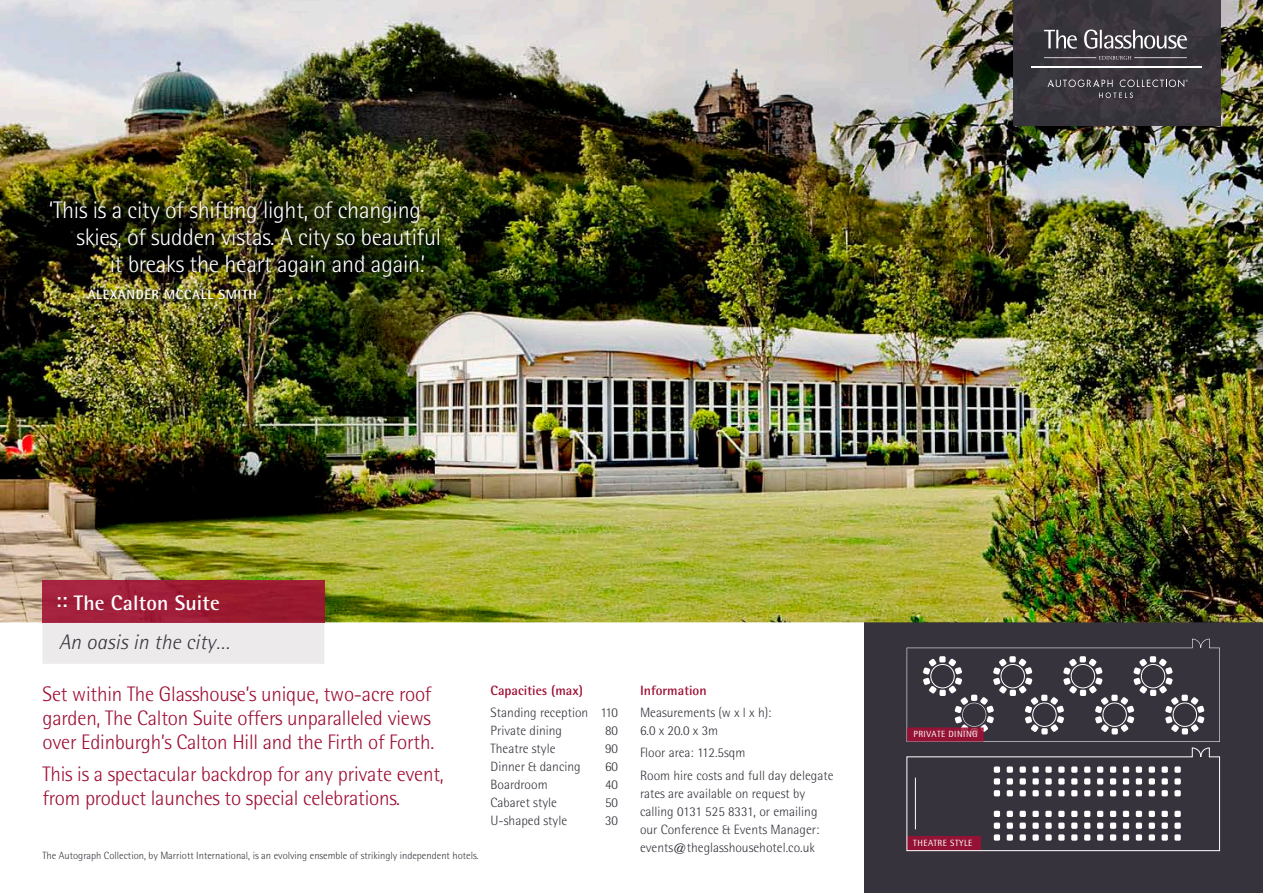
<style>
.page{position:relative;width:1263px;height:893px;background:#fff}
.page>*{position:absolute;margin:0;border:0;box-sizing:border-box;transform-origin:0 0}
.t1{font:300 24px "Rotis Semi Sans";letter-spacing:-.01em;color:#fff}
.t2{font:300 21px/24px "Rotis Semi Sans";letter-spacing:-.01em;color:#9d0e33}
.t3{font:italic 300 21px "Rotis Semi Sans";letter-spacing:.01em;color:#36333c}
.t4{font:700 21px "Rotis Semi Sans";letter-spacing:.01em;color:#fff}
.t5{font:300 13.5px/18px "Rotis Semi Sans";color:#36333c}
.t6{font:700 13.5px "Rotis Semi Sans";color:#9d0e33}
.t7{font:700 13.35px "Rotis Semi Sans";letter-spacing:.05em;color:#fff}
.t8{font:300 10.5px "Rotis Semi Sans";color:#36333c}
.t9{font:9px "Rotis Semi Sans";letter-spacing:.05em;color:#fff}
</style>
<div class="page">
<div style="left:864px;top:581px;width:399px;height:312px;background:#36333c"></div>
<img style="left:0;top:0;width:1263px;height:622px">
<div style="left:43px;top:623px;width:281px;height:41px;background:#eceaeb"></div>
<img style="left:43px;top:581px;width:281px;height:41px">
<hr style="left:43px;top:622px;width:281px;height:1px;background:#a92845">
<img style="left:1013px;top:0;width:207px;height:125px">
<img style="left:1032px;top:67px;width:169px;height:1px">
<svg style="left:1047px;top:79px;width:141px;height:19px;background:#4c494f"></svg>
<svg style="left:1044px;top:30px;width:143px;height:19px;background:#6f6c71"></svg>
<svg style="left:1099px;top:56px;width:32px;height:4px"></svg>
<hr style="left:1044px;top:57px;width:52px;height:1px;background:#fff">
<hr style="left:1134px;top:57px;width:53px;height:1px;background:#fff">
<svg style="left:906px;top:639px;width:314px;height:212px"></svg>
<img style="left:48px;top:199px;width:398px;height:107px">
<h1 class="t1" style="left:49px;top:196px;width:374px">‘This is a city of shifting light, of changing</h1>
<h1 class="t1" style="left:77px;top:223px;width:366px">skies, of sudden vistas. A city so beautiful</h1>
<h1 class="t1" style="left:110px;top:250px;width:317px">it breaks the heart again and again.’</h1>
<p class="t7" style="left:88px;top:286px;width:171px">ALEXANDER MCCALL SMITH</p>
<h2 class="t4" style="left:56px;top:589px;width:166px">:: The Calton Suite</h2>
<h2 class="t3" style="left:59px;top:629px;width:173px">An oasis in the city…</h2>
<h2 class="t2" style="left:43px;top:682px;width:393px">Set within The Glasshouse’s unique, two-acre roof garden, The Calton Suite offers unparalleled views over Edinburgh’s Calton Hill and the Firth of Forth.</h2>
<h2 class="t2" style="left:43px;top:762px;width:403px">This is a spectacular backdrop for any private event, from product launches to special celebrations.</h2>
<p class="t8" style="left:43px;top:849px;width:437px">The Autograph Collection, by Marriott International, is an evolving ensemble of strikingly independent hotels.</p>
<p class="t6" style="left:491px;top:682px;width:94px">Capacities (max)</p>
<p class="t5" style="left:491px;top:703px;width:129px">Standing reception 110<br>Private dining</p>
<p class="t5" style="left:605px;top:721px;width:15px">80</p>
<p class="t5" style="left:491px;top:739px;width:66px">Theatre style</p>
<p class="t5" style="left:605px;top:739px;width:15px">90</p>
<p class="t5" style="left:491px;top:757px;width:92px">Dinner &amp; dancing</p>
<p class="t5" style="left:605px;top:757px;width:15px">60</p>
<p class="t5" style="left:491px;top:775px;width:59px">Boardroom</p>
<p class="t5" style="left:605px;top:775px;width:15px">40</p>
<p class="t5" style="left:491px;top:793px;width:68px">Cabaret style</p>
<p class="t5" style="left:605px;top:793px;width:15px">50</p>
<p class="t5" style="left:491px;top:811px;width:78px">U-shaped style</p>
<p class="t5" style="left:605px;top:811px;width:15px">30</p>
<p class="t6" style="left:640px;top:682px;width:68px">Information</p>
<p class="t5" style="left:640px;top:703px;width:133px">Measurements (w x l x h):<br>6.0 x 20.0 x 3m</p>
<p class="t5" style="left:640px;top:742px;width:195px;line-height:22.2px">Floor area: 112.5sqm<br>Room hire costs and full day delegate</p>
<p class="t5" style="left:640px;top:784px;width:181px">rates are available on request by calling 0131 525 8331, or emailing our Conference &amp; Events Manager: events@theglasshousehotel.co.uk</p>
<p class="t9" style="left:913px;top:729px;width:66px">PRIVATE DINING</p>
<p class="t9" style="left:913px;top:838px;width:61px">THEATRE STYLE</p>
</div>
